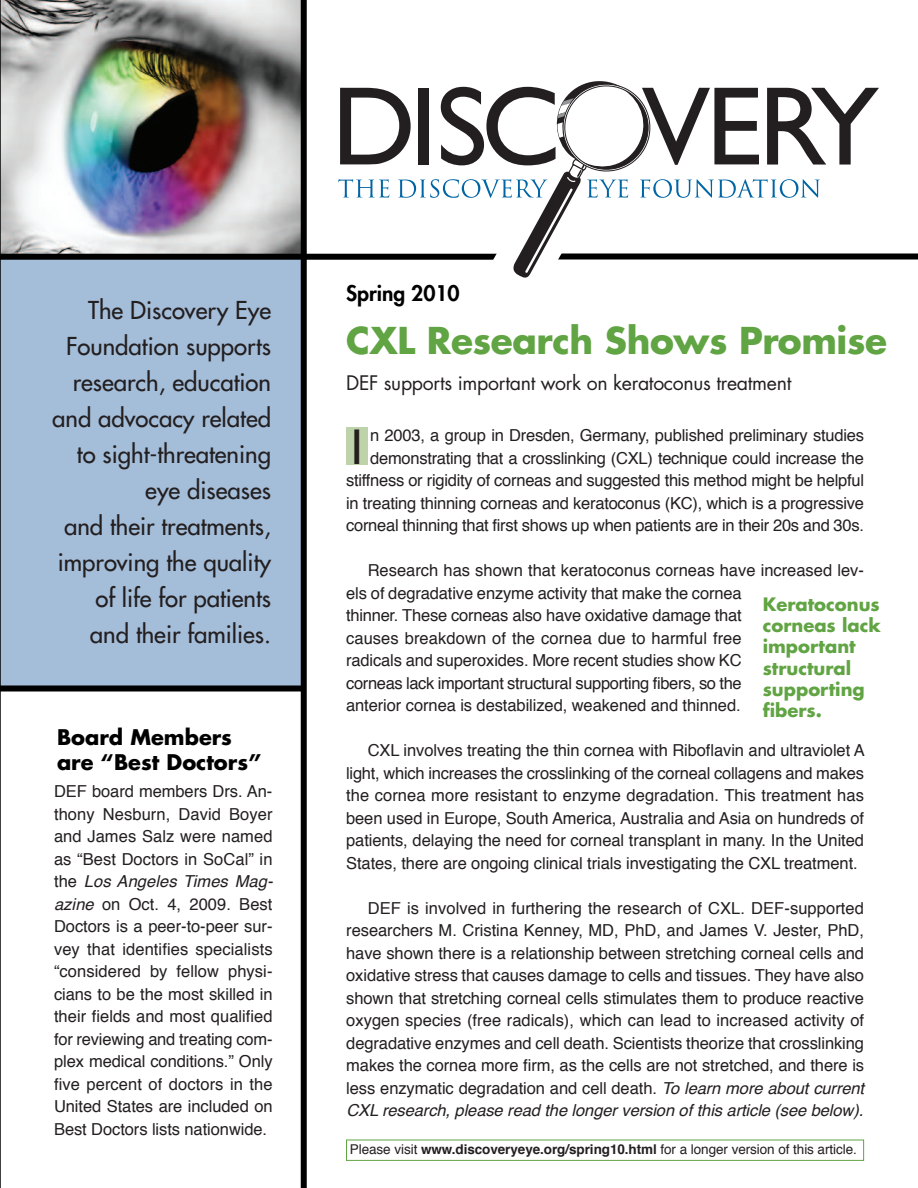
<style>
.page{position:relative;width:918px;height:1188px;background:#fff}
.page>*{position:absolute;margin:0;border:0;box-sizing:border-box;transform-origin:0 0}
.t1{font:48px "Helvetica";color:#231f20}
.t2{font:700 36px "Futura";letter-spacing:-.01em;color:#61a443}
.t3{font:24px/36px "Futura";color:#231f20;text-align:right}
.t4{font:700 21px/25.5px "Futura";color:#000}
.t5{font:800 21px "Futura";color:#000}
.t6{font:19.5px "Futura";letter-spacing:-.015em;color:#231f20}
.t7{font:700 18px/21.5px "Futura";color:#61a443}
.t8{font:16.5px/22.5px "Helvetica";letter-spacing:-.015em;color:#231f20;text-align:justify}
.t9{font:13.5px "Helvetica";letter-spacing:-.005em;color:#231f20}
.s1{font-style:italic}
.s2{font-weight:700}
</style>
<div class="page">
<img style="left:1px;top:0;width:300px;height:254px">
<div style="left:0;top:256px;width:304px;height:432px;background:#a4bdd9"></div>
<div style="left:0;top:686px;width:304px;height:6px;background:#000"></div>
<div style="left:0;top:254px;width:498px;height:6px;background:#000"></div>
<div style="left:555px;top:254px;width:363px;height:6px;background:#000"></div>
<div style="left:346px;top:428px;width:21px;height:37px;background:#bed3a9"></div>
<div style="left:301px;top:0;width:6px;height:1188px;background:#000"></div>
<div style="left:346px;top:1140px;width:518px;height:21px;border:1px solid #61a443"></div>
<svg style="left:338px;top:81px;width:541px;height:197px"></svg>
<hr style="left:0;top:0;width:1px;height:1188px;background:#000">
<h3 class="t3" style="left:52px;top:294px;width:220px">The Discovery Eye<br>Foundation supports research, education and advocacy related to sight-threatening eye diseases<br>and their treatments, improving the quality of life for patients and their families.</h3>
<p class="t4" style="left:57px;top:726px;width:206px">Board Members are “Best Doctors”</p>
<p class="t8" style="left:54px;top:781px;width:220px">DEF board members Drs. An&shy;thony Nesburn, David Boyer and James Salz were named as “Best Doctors in SoCal” in the <span class="s1">Los Angeles Times Mag&shy;azine</span> on Oct. 4, 2009. Best Doctors is a peer-to-peer sur&shy;vey that identifies specialists “considered by fellow physi&shy;cians to be the most skilled in their fields and most qualified for reviewing and treating com&shy;plex medical conditions.” Only five percent of doctors in the United States are included on Best Doctors lists nationwide.</p>
<p class="t5" style="left:346px;top:283px;width:115px">Spring 2010</p>
<h2 class="t2" style="left:346px;top:325px;width:543px">CXL Research Shows Promise</h2>
<p class="t6" style="left:346px;top:374px;width:447px">DEF supports important work on keratoconus treatment</p>
<p class="t8" style="left:346px;top:426px;width:519px;text-align:right">n 2003, a group in Dresden, Germany, published preliminary studies demonstrating that a crosslinking (CXL) technique could increase the stiffness or rigidity of corneas and suggested this method might be helpful in treating thinning corneas and keratoconus (KC), which is a progressive corneal thinning that first shows up when patients are in their 20s and 30s.</p>
<p class="t8" style="left:346px;top:561px;width:519px;text-align:left;text-indent:22px">Research has shown that keratoconus corneas have increased lev&shy;els of degradative enzyme activity that make the cornea<br>thinner. These corneas also have oxidative damage that<br>causes breakdown of the cornea due to harmful free<br>radicals and superoxides. More recent studies show KC<br>corneas lack important structural supporting fibers, so the<br>anterior cornea is destabilized, weakened and thinned.</p>
<p class="t8" style="left:346px;top:741px;width:520px;text-indent:22px">CXL involves treating the thin cornea with Riboflavin and ultraviolet A light, which increases the crosslinking of the corneal collagens and makes the cornea more resistant to enzyme degradation. This treatment has been used in Europe, South America, Australia and Asia on hundreds of patients, delaying the need for corneal transplant in many. In the United States, there are ongoing clinical trials investigating the CXL treatment.</p>
<p class="t8" style="left:346px;top:898px;width:520px;text-indent:22px">DEF is involved in furthering the research of CXL. DEF-supported researchers M. Cristina Kenney, MD, PhD, and James V. Jester, PhD, have shown there is a relationship between stretching corneal cells and oxidative stress that causes damage to cells and tissues. They have also shown that stretching corneal cells stimulates them to produce reactive oxygen species (free radicals), which can lead to increased activity of degradative enzymes and cell death. Scientists theorize that crosslinking makes the cornea more firm, as the cells are not stretched, and there is less enzymatic degradation and cell death. <span class="s1">To learn more about current CXL research, please read the longer version of this article (see below).</span></p>
<h1 class="t1" style="left:350px;top:427px;width:15px">I</h1>
<p class="t7" style="left:763px;top:595px;width:120px">Keratoconus corneas lack important structural supporting fibers.</p>
<p class="t9" style="left:350px;top:1144px;width:509px">Please visit <span class="s2">www.discoveryeye.org/spring10.html</span> for a longer version of this article.</p>
</div>
